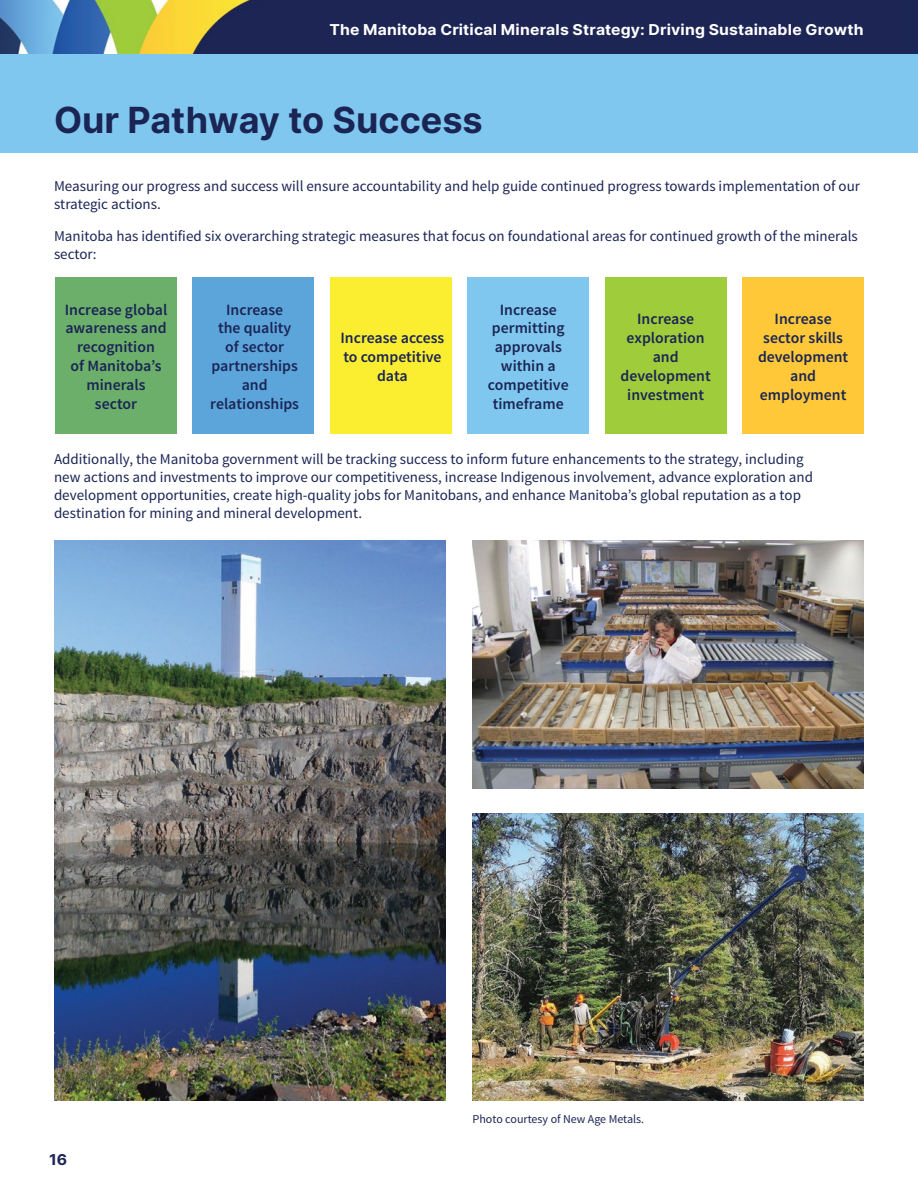
<style>
.page{position:relative;width:918px;height:1188px;background:#fff}
.page>*{position:absolute;margin:0;border:0;box-sizing:border-box;transform-origin:0 0}
.t1{font:700 36px "Inter";color:#1b2554}
.t2{font:600 15.75px/18.9px "Source Sans Pro";color:#1b2554;text-align:center}
.t3{font:15px/18px "Source Sans Pro";color:#1b2554}
.t4{font:700 15px "Inter";letter-spacing:.01em;color:#fff;scale:1.05 1}
.t5{font:700 15px "Inter";color:#1b2554;scale:1.05 1}
.t6{font:12px "Source Sans Pro";color:#1b2554}
</style>
<div class="page">
<img style="left:0;top:0;width:918px;height:54px">
<div style="left:0;top:54px;width:918px;height:99px;background:#7fc7ee"></div>
<div style="left:55px;top:278px;width:122px;height:156px;background:#6caf6b"></div>
<div style="left:193px;top:278px;width:121px;height:156px;background:#5ca5db"></div>
<div style="left:330px;top:278px;width:122px;height:156px;background:#fbee31"></div>
<div style="left:467px;top:278px;width:122px;height:156px;background:#7fc7ee"></div>
<div style="left:742px;top:278px;width:122px;height:156px;background:#ffc838"></div>
<div style="left:605px;top:278px;width:122px;height:156px;background:#9fcc3b"></div>
<img style="left:54px;top:540px;width:392px;height:560px">
<img style="left:472px;top:540px;width:392px;height:248px">
<img style="left:472px;top:814px;width:392px;height:286px">
<hr style="left:917px;top:605px;width:1px;height:63px;background:#ffc835">
<p class="t4" style="left:329px;top:19px;width:510px">The Manitoba Critical Minerals Strategy: Driving Sustainable Growth</p>
<h1 class="t1" style="left:54px;top:94px;width:430px">Our Pathway to Success</h1>
<p class="t3" style="left:54px;top:178px;width:808px">Measuring our progress and success will ensure accountability and help guide continued progress towards implementation of our strategic actions.</p>
<p class="t3" style="left:54px;top:227px;width:805px">Manitoba has identified six overarching strategic measures that focus on foundational areas for continued growth of the minerals sector:</p>
<p class="t2" style="left:65px;top:300px;width:104px">Increase global awareness and recognition<br>of Manitoba’s minerals sector</p>
<p class="t2" style="left:210px;top:300px;width:90px">Increase<br>the quality of sector partnerships and relationships</p>
<p class="t2" style="left:340px;top:329px;width:105px">Increase access to competitive data</p>
<p class="t2" style="left:488px;top:300px;width:82px">Increase permitting approvals within a competitive timeframe</p>
<p class="t2" style="left:621px;top:310px;width:92px">Increase exploration and development investment</p>
<p class="t2" style="left:758px;top:310px;width:92px">Increase sector skills development and employment</p>
<p class="t3" style="left:54px;top:450px;width:761px">Additionally, the Manitoba government will be tracking success to inform future enhancements to the strategy, including new actions and investments to improve our competitiveness, increase Indigenous involvement, advance exploration and development opportunities, create high-quality jobs for Manitobans, and enhance Manitoba’s global reputation as a top destination for mining and mineral development.</p>
<p class="t5" style="left:49px;top:1148px;width:19px">16</p>
<p class="t6" style="left:472px;top:1112px;width:173px">Photo courtesy of New Age Metals.</p>
</div>
